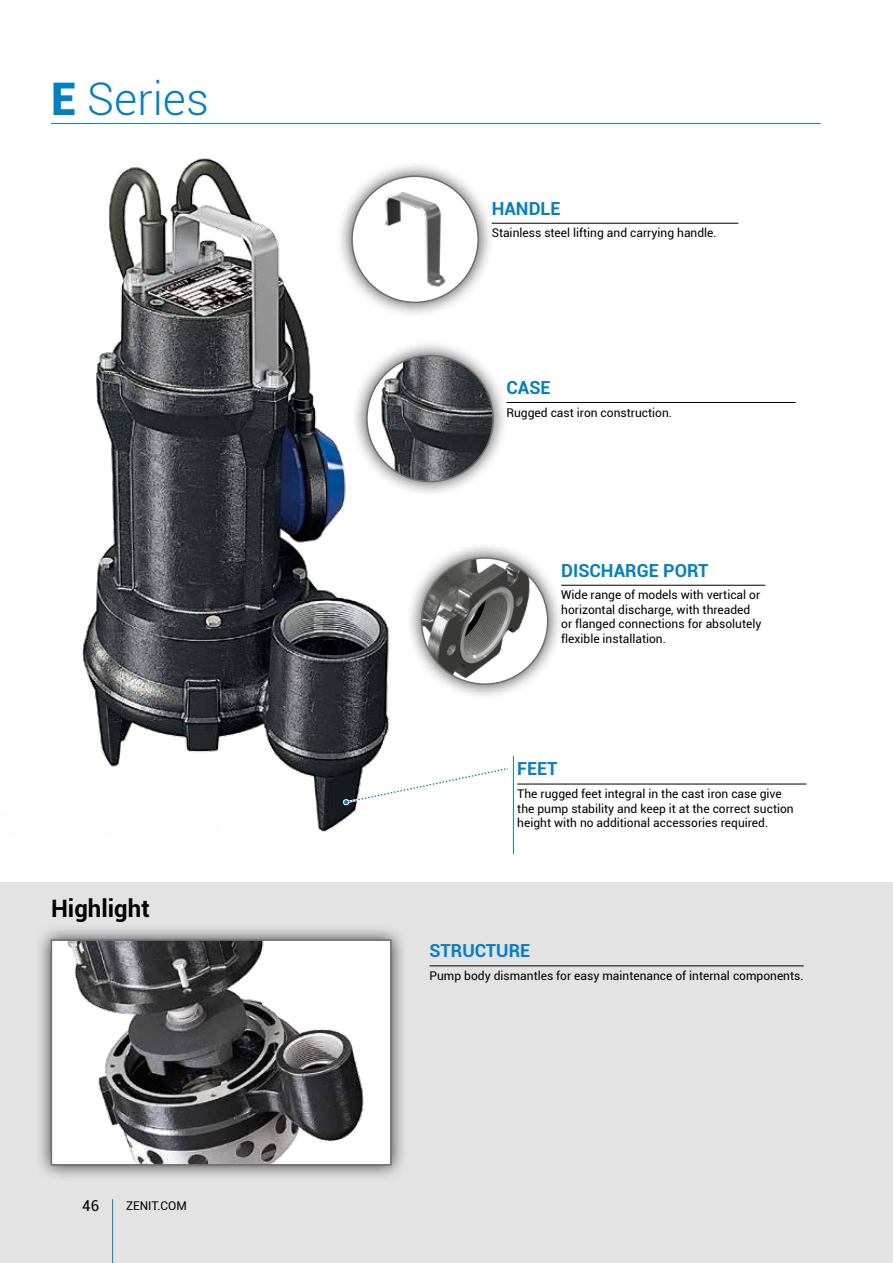
<style>
.page{position:relative;width:893px;height:1263px;background:#fff}
.page>*{position:absolute;margin:0;border:0;box-sizing:border-box;transform-origin:0 0}
.t1{font:300 45px "Roboto";color:#0081c6}
.t2{font:700 24px "Roboto";color:#000}
.t3{font:700 18px "Roboto";color:#0081c6}
.t4{font:15px "Roboto";color:#000}
.t5{font:12px/14.4px "Roboto";color:#000}
.s1{font-weight:900}
</style>
<div class="page">
<div style="left:0;top:882px;width:893px;height:381px;background:#e3e3e3"></div>
<img style="left:82px;top:158px;width:307px;height:674px">
<div style="left:336px;top:160px;width:158px;height:158px;background:#000;opacity:.75"></div>
<div style="left:352px;top:176px;width:126px;height:126px;background:#fff;border-radius:50%"></div>
<img style="left:377px;top:188px;width:76px;height:102px">
<div style="left:351px;top:339px;width:158px;height:159px;background:#000;opacity:.75"></div>
<img style="left:367px;top:355px;width:126px;height:127px;border-radius:63px">
<div style="left:406px;top:542px;width:158px;height:158px;background:#000;opacity:.75"></div>
<img style="left:422px;top:558px;width:126px;height:126px;border-radius:63px">
<div style="left:35px;top:923px;width:372px;height:258px;background:#000;opacity:.75"></div>
<img style="left:54px;top:942px;width:335px;height:220px">
<div style="left:51px;top:939px;width:341px;height:226px;border:2px solid #706f6f"></div>
<svg style="left:343px;top:765px;width:165px;height:40px"></svg>
<hr style="left:513px;top:756px;width:1px;height:98px;background:#0081c6">
<hr style="left:112px;top:1199px;width:1px;height:64px;background:#0081c6">
<hr style="left:429px;top:965px;width:375px;height:1px;background:#000">
<hr style="left:492px;top:223px;width:246px;height:1px;background:#000">
<hr style="left:507px;top:402px;width:289px;height:1px;background:#000">
<hr style="left:561px;top:585px;width:204px;height:1px;background:#000">
<hr style="left:517px;top:784px;width:289px;height:1px;background:#000">
<hr style="left:51px;top:123px;width:770px;height:1px;background:#0081c6">
<h1 class="t1" style="left:51px;top:68px;width:160px"><span class="s1">E</span> Series</h1>
<h2 class="t2" style="left:51px;top:891px;width:100px">Highlight</h2>
<p class="t4" style="left:82px;top:1195px;width:18px">46</p>
<p class="t5" style="left:126px;top:1198px;width:62px">ZENIT.COM</p>
<h3 class="t3" style="left:492px;top:195px;width:70px">HANDLE</h3>
<p class="t5" style="left:492px;top:226px;width:227px">Stainless steel lifting and carrying handle.</p>
<h3 class="t3" style="left:507px;top:375px;width:46px">CASE</h3>
<p class="t5" style="left:507px;top:405px;width:167px">Rugged cast iron construction.</p>
<h3 class="t3" style="left:561px;top:557px;width:149px">DISCHARGE PORT</h3>
<p class="t5" style="left:561px;top:587px;width:202px">Wide range of models with vertical or horizontal discharge, with threaded or flanged connections for absolutely flexible installation.</p>
<h3 class="t3" style="left:517px;top:756px;width:42px">FEET</h3>
<p class="t5" style="left:517px;top:786px;width:278px">The rugged feet integral in the cast iron case give the pump stability and keep it at the correct suction height with no additional accessories required.</p>
<h3 class="t3" style="left:429px;top:938px;width:102px">STRUCTURE</h3>
<p class="t5" style="left:429px;top:968px;width:376px">Pump body dismantles for easy maintenance of internal components.</p>
</div>
